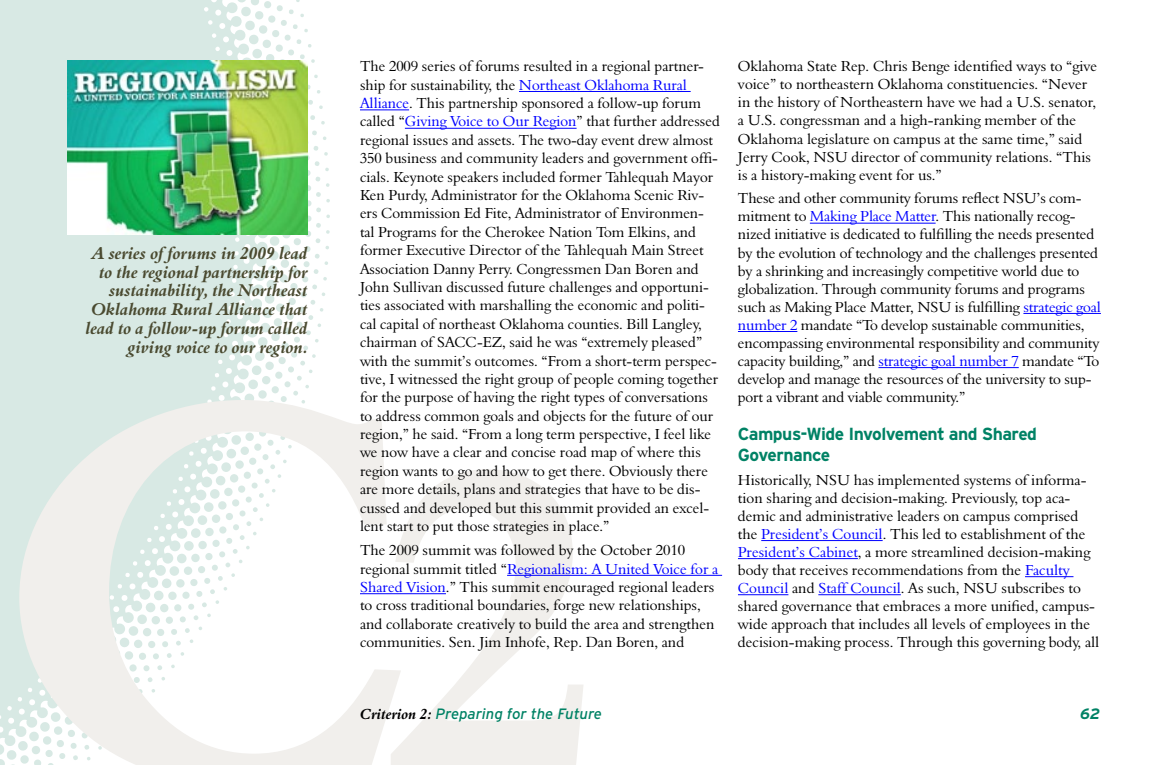
<style>
.page{position:relative;width:1170px;height:765px;background:#fff}
.page>*{position:absolute;margin:0;border:0;box-sizing:border-box;transform-origin:0 0}
.Cutline1{font:17.5px/18.8px "Aldine 401 BT Bold Italic A";color:#4a4a30;text-align:right}
.Body_Header{font:700 17.5px/21px "Interstate";letter-spacing:-.03em;color:#008265}
.Body{font:15px/18.4px "Aldine 401 BT Roman A";color:#000}
.t1{font:italic 15px "Interstate";color:#008265}
.t2{font:italic 700 15px "Interstate";color:#008265}
.s1{color:#00f}
.s2{font-family:"Aldine 401 BT Bold Italic A";font-style:normal;color:#000}
</style>
<div class="page">
<svg style="left:0;top:0;width:330px;height:765px;fill:#d8e9e4"></svg>
<svg style="left:19px;top:400px;width:565px;height:365px"></svg>
<hr style="left:519px;top:91px;width:172px;height:1px;background:#00f">
<hr style="left:360px;top:109px;width:49px;height:1px;background:#00f">
<hr style="left:405px;top:128px;width:172px;height:1px;background:#00f">
<hr style="left:507px;top:575px;width:215px;height:1px;background:#00f">
<hr style="left:360px;top:593px;width:86px;height:1px;background:#00f">
<hr style="left:810px;top:223px;width:126px;height:1px;background:#00f">
<hr style="left:1023px;top:313px;width:78px;height:1px;background:#00f">
<hr style="left:738px;top:331px;width:59px;height:1px;background:#00f">
<hr style="left:878px;top:367px;width:141px;height:1px;background:#00f">
<hr style="left:761px;top:540px;width:122px;height:1px;background:#00f">
<hr style="left:738px;top:558px;width:120px;height:1px;background:#00f">
<hr style="left:1025px;top:576px;width:48px;height:1px;background:#00f">
<hr style="left:738px;top:594px;width:50px;height:1px;background:#00f">
<hr style="left:818px;top:594px;width:83px;height:1px;background:#00f">
<img style="left:67px;top:60px;width:241px;height:174px">
<p class="Cutline1" style="left:86px;top:244px;width:223px">A series of forums in 2009 lead to the regional partnership for sustainability, the Northeast<br>Oklahoma Rural Alliance that lead to a follow-up forum called giving voice to our region.</p>
<p class="Body" style="left:360px;top:57px;width:361px">The 2009 series of forums resulted in a regional partner&shy;ship for sustainability, the <span class="s1">Northeast Oklahoma Rural Alliance</span>. This partnership sponsored a follow-up forum called “<span class="s1">Giving Voice to Our Region</span>” that further addressed regional issues and assets. The two-day event drew almost 350 business and community leaders and government offi&shy;cials. Keynote speakers included former Tahlequah Mayor Ken Purdy, Administrator for the Oklahoma Scenic Riv&shy;ers Commission Ed Fite, Administrator of Environmen&shy;tal Programs for the Cherokee Nation Tom Elkins, and former Executive Director of the Tahlequah Main Street Association Danny Perry. Congressmen Dan Boren and John Sullivan discussed future challenges and opportuni&shy;ties associated with marshalling the economic and politi&shy;cal capital of northeast Oklahoma counties. Bill Langley, chairman of SACC-EZ, said he was “extremely pleased” with the summit’s outcomes. “From a short-term perspec&shy;tive, I witnessed the right group of people coming together for the purpose of having the right types of conversations to address common goals and objects for the future of our region,” he said. “From a long term perspective, I feel like we now have a clear and concise road map of where this region wants to go and how to get there. Obviously there are more details, plans and strategies that have to be dis&shy;cussed and developed but this summit provided an excel&shy;lent start to put those strategies in place.”</p>
<p class="Body" style="left:360px;top:541px;width:360px">The 2009 summit was followed by the October 2010 regional summit titled “<span class="s1">Regionalism: A United Voice for a Shared Vision</span>.” This summit encouraged regional leaders to cross traditional boundaries, forge new relationships, and collaborate creatively to build the area and strengthen communities. Sen. Jim Inhofe, Rep. Dan Boren, and</p>
<p class="Body" style="left:738px;top:57px;width:361px;line-height:18px">Oklahoma State Rep. Chris Benge identified ways to “give voice” to northeastern Oklahoma constituencies. “Never in the history of Northeastern have we had a U.S. senator, a U.S. congressman and a high-ranking member of the Oklahoma legislature on campus at the same time,” said Jerry Cook, NSU director of community relations. “This is a history-making event for us.”</p>
<p class="Body" style="left:738px;top:189px;width:364px;line-height:18px">These and other community forums reflect NSU’s com&shy;mitment to <span class="s1">Making Place Matter</span>. This nationally recog&shy;nized initiative is dedicated to fulfilling the needs presented by the evolution of technology and the challenges presented by a shrinking and increasingly competitive world due to globalization. Through community forums and programs such as Making Place Matter, NSU is fulfilling <span class="s1">strategic goal number 2</span> mandate “To develop sustainable communities, encompassing environmental responsibility and community capacity building,” and <span class="s1">strategic goal number 7</span> mandate “To develop and manage the resources of the university to sup&shy;port a vibrant and viable community.”</p>
<p class="Body_Header" style="left:738px;top:423px;width:301px">Campus-Wide Involvement and Shared<br>Governance</p>
<p class="Body" style="left:738px;top:470px;width:363px;line-height:18px">Historically, NSU has implemented systems of informa&shy;tion sharing and decision-making. Previously, top aca&shy;demic and administrative leaders on campus comprised the <span class="s1">President’s Council</span>. This led to establishment of the <span class="s1">President’s Cabinet</span>, a more streamlined decision-making body that receives recommendations from the <span class="s1">Faculty Council</span> and <span class="s1">Staff Council</span>. As such, NSU subscribes to shared governance that embraces a more unified, campus&shy;wide approach that includes all levels of employees in the decision-making process. Through this governing body, all</p>
<p class="t1" style="left:360px;top:704px;width:244px"><span class="s2">Criterion 2:</span> Preparing for the Future</p>
<p class="t2" style="left:1080px;top:704px;width:21px">62</p>
</div>
